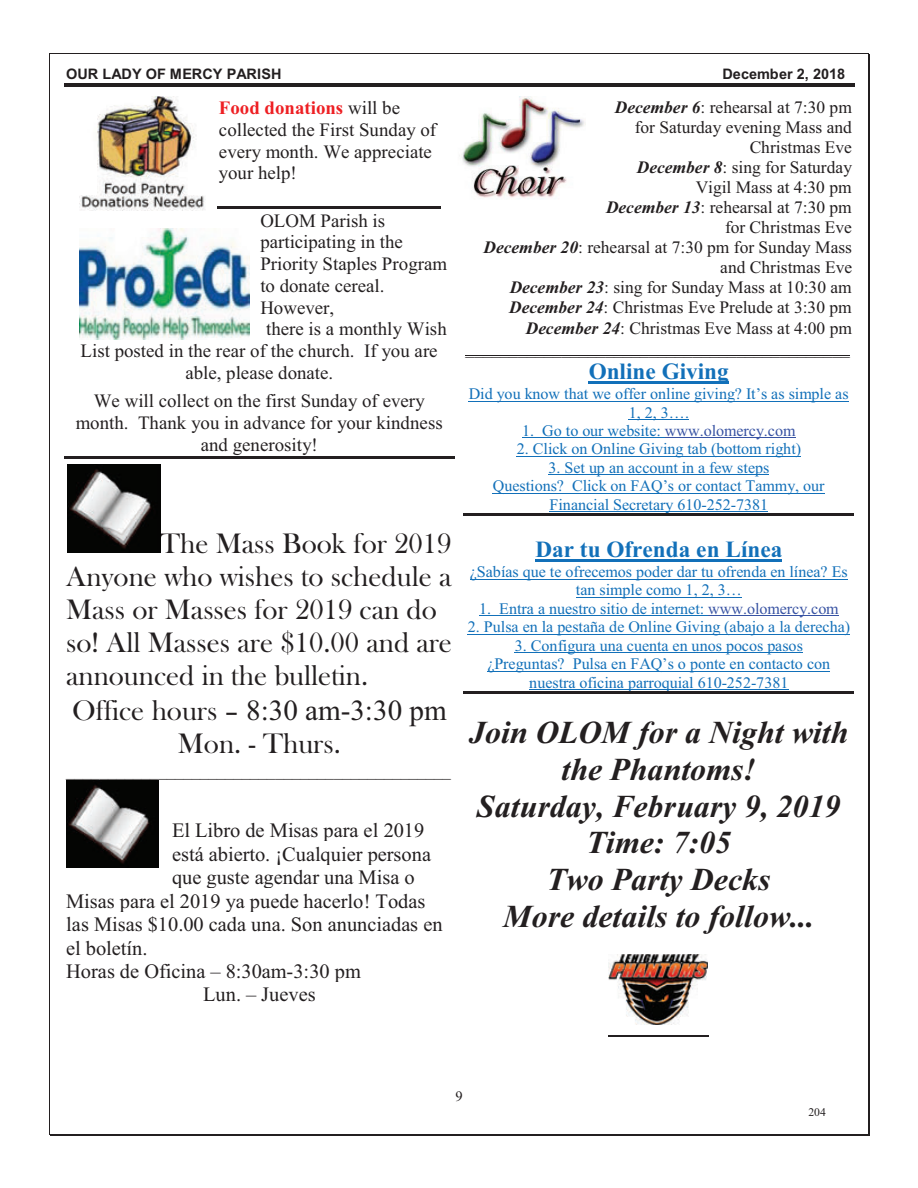
<style>
.page{position:relative;width:918px;height:1188px;background:#fff}
.page>*{position:absolute;margin:0;border:0;box-sizing:border-box;transform-origin:0 0}
.t1{font:italic 700 31.95px/36.8px "Times New Roman";color:#231f20;text-align:center}
.t2{font:29.1px/33.2px "Bask Old Face";color:#231f20}
.t3{font:29.1px "Times New Roman";color:#231f20}
.t4{font:700 23.25px "Times New Roman";color:#1270b9}
.t5{font:20.4px "Times New Roman";color:#231f20}
.t6{font:18.9px/21.8px "Times New Roman";color:#231f20}
.t7{font:17.4px/20.1px "Times New Roman";color:#231f20;text-align:right}
.t8{font:16.8px "Times New Roman";color:#231f20}
.t9{font:16.05px/18.5px "Times New Roman";color:#1270b9;text-align:center}
.t10{font:700 14.55px "Arial";color:#231f20}
.t11{font:14.55px "Times New Roman";color:#231f20}
.t12{font:11.7px "Times New Roman";color:#231f20}
.s1{font-weight:700;color:#ee1f23}
.s2{font-family:"Bask Old Face"}
.s3{font-weight:700;font-style:italic}
.s4{color:#3853a3}
</style>
<div class="page">
<hr style="left:64px;top:83px;width:790px;height:3px;background:#231f20">
<hr style="left:217px;top:207px;width:223px;height:2px;background:#231f20">
<hr style="left:64px;top:456px;width:391px;height:2px;background:#231f20">
<hr style="left:466px;top:356px;width:384px;height:1px;background:#231f20">
<hr style="left:589px;top:382px;width:140px;height:2px;background:#1270b9">
<hr style="left:469px;top:401px;width:380px;height:1px;background:#1270b9">
<hr style="left:629px;top:419px;width:60px;height:1px;background:#1270b9">
<hr style="left:522px;top:438px;width:143px;height:1px;background:#1270b9">
<hr style="left:665px;top:438px;width:131px;height:1px;background:#3853a3">
<hr style="left:517px;top:456px;width:284px;height:1px;background:#1270b9">
<hr style="left:549px;top:474px;width:220px;height:1px;background:#1270b9">
<hr style="left:493px;top:493px;width:332px;height:1px;background:#1270b9">
<hr style="left:550px;top:512px;width:218px;height:1px;background:#1270b9">
<hr style="left:464px;top:513px;width:390px;height:2px;background:#231f20">
<hr style="left:535px;top:560px;width:247px;height:2px;background:#1270b9">
<hr style="left:470px;top:579px;width:378px;height:1px;background:#1270b9">
<hr style="left:576px;top:597px;width:166px;height:1px;background:#1270b9">
<hr style="left:479px;top:616px;width:229px;height:1px;background:#1270b9">
<hr style="left:708px;top:616px;width:131px;height:1px;background:#3853a3">
<hr style="left:468px;top:634px;width:382px;height:1px;background:#1270b9">
<hr style="left:515px;top:652px;width:288px;height:1px;background:#1270b9">
<hr style="left:487px;top:671px;width:343px;height:1px;background:#1270b9">
<hr style="left:529px;top:689px;width:260px;height:1px;background:#1270b9">
<hr style="left:464px;top:691px;width:390px;height:2px;background:#231f20">
<hr style="left:609px;top:1035px;width:100px;height:1px;background:#231f20">
<img style="left:67px;top:465px;width:93px;height:87px">
<img style="left:609px;top:954px;width:99px;height:71px">
<img style="left:79px;top:229px;width:170px;height:110px">
<img style="left:79px;top:96px;width:126px;height:115px">
<img style="left:66px;top:780px;width:93px;height:88px">
<img style="left:462px;top:96px;width:124px;height:103px">
<hr style="left:49px;top:53px;width:820px;height:1px;background:#231f20">
<hr style="left:49px;top:54px;width:1px;height:1080px;background:#231f20">
<hr style="left:868px;top:54px;width:1px;height:1080px;background:#231f20">
<hr style="left:50px;top:1134px;width:818px;height:1px;background:#231f20">
<p class="t10" style="left:66px;top:68px;width:217px">OUR LADY OF MERCY PARISH</p>
<p class="t10" style="left:722px;top:68px;width:124px">December 2, 2018</p>
<p class="t6" style="left:219px;top:99px;width:219px"><span class="s1">Food donations</span> will be collected the First Sunday of every month. We appreciate your help!</p>
<p class="t6" style="left:260px;top:211px;width:126px">OLOM Parish is</p>
<p class="t6" style="left:260px;top:233px;width:144px">participating in the</p>
<p class="t6" style="left:260px;top:255px;width:188px">Priority Staples Program</p>
<p class="t6" style="left:260px;top:276px;width:126px">to donate cereal.</p>
<p class="t6" style="left:260px;top:298px;width:75px">However,</p>
<p class="t6" style="left:266px;top:320px;width:182px">there is a monthly Wish</p>
<p class="t6" style="left:81px;top:342px;width:359px">List posted in the rear of the church. If you are</p>
<p class="t6" style="left:185px;top:363px;width:149px">able, please donate.</p>
<p class="t6" style="left:76px;top:392px;width:368px;text-align:center">We will collect on the first Sunday of every month. Thank you in advance for your kindness and generosity!</p>
<h2 class="t2" style="left:66px;top:526px;width:387px;text-indent:94px">The Mass Book for 2019<br>Anyone who wishes to schedule a<br>Mass or Masses for 2019 can do so! All Masses are $10.00 and are announced in the bulletin.</h2>
<h2 class="t3" style="left:72px;top:700px;width:376px"><span class="s2">Office hours –</span> 8:30 am-3:30 pm</h2>
<h2 class="t2" style="left:178px;top:727px;width:164px">Mon. - Thurs.</h2>
<p class="t8" style="left:66px;top:765px;width:386px">______________________________________________</p>
<p class="t5" style="left:172px;top:823px;width:254px">El Libro de Misas para el 2019</p>
<p class="t5" style="left:172px;top:847px;width:261px">está abierto. ¡Cualquier persona</p>
<p class="t5" style="left:172px;top:870px;width:244px">que guste agendar una Misa o</p>
<p class="t5" style="left:66px;top:894px;width:361px">Misas para el 2019 ya puede hacerlo! Todas</p>
<p class="t5" style="left:66px;top:917px;width:378px">las Misas $10.00 cada una. Son anunciadas en</p>
<p class="t5" style="left:66px;top:940px;width:83px">el boletín.</p>
<p class="t5" style="left:66px;top:964px;width:296px">Horas de Oficina – 8:30am-3:30 pm</p>
<p class="t5" style="left:203px;top:987px;width:114px">Lun. – Jueves</p>
<p class="t7" style="left:466px;top:98px;width:388px"><span class="s3">December 6</span>: rehearsal at 7:30 pm<br>for Saturday evening Mass and<br>Christmas Eve<br><span class="s3">December 8</span>: sing for Saturday<br>Vigil Mass at 4:30 pm<br><span class="s3">December 13</span>: rehearsal at 7:30 pm<br>for Christmas Eve<br><span class="s3">December 20</span>: rehearsal at 7:30 pm for Sunday Mass and Christmas Eve<br><span class="s3">December 23</span>: sing for Sunday Mass at 10:30 am<br><span class="s3">December 24</span>: Christmas Eve Prelude at 3:30 pm<br><span class="s3">December 24</span>: Christmas Eve Mass at 4:00 pm ____________________________________________</p>
<h3 class="t4" style="left:589px;top:364px;width:142px">Online Giving</h3>
<p class="t9" style="left:469px;top:386px;width:381px">Did you know that we offer online giving? It’s as simple as<br>1, 2, 3….</p>
<p class="t9" style="left:522px;top:423px;width:275px">1. Go to our website: <span class="s4">www.olomercy.com</span></p>
<p class="t9" style="left:517px;top:441px;width:286px">2. Click on Online Giving tab (bottom right)</p>
<p class="t9" style="left:493px;top:460px;width:333px">3. Set up an account in a few steps<br>Questions? Click on FAQ’s or contact Tammy, our<br>Financial Secretary 610-252-7381</p>
<h3 class="t4" style="left:535px;top:542px;width:248px">Dar tu Ofrenda en Línea</h3>
<p class="t9" style="left:470px;top:564px;width:379px">¿Sabías que te ofrecemos poder dar tu ofrenda en línea? Es tan simple como 1, 2, 3…</p>
<p class="t9" style="left:479px;top:601px;width:361px">1. Entra a nuestro sitio de internet: <span class="s4">www.olomercy.com</span></p>
<p class="t9" style="left:468px;top:619px;width:384px">2. Pulsa en la pestaña de Online Giving (abajo a la derecha)</p>
<p class="t9" style="left:487px;top:637px;width:344px">3. Configura una cuenta en unos pocos pasos ¿Preguntas? Pulsa en FAQ’s o ponte en contacto con nuestra oficina parroquial 610-252-7381</p>
<h1 class="t1" style="left:469px;top:717px;width:381px">Join OLOM for a Night with the Phantoms!<br>Saturday, February 9, 2019<br>Time: 7:05<br>Two Party Decks<br>More details to follow...</h1>
<p class="t11" style="left:455px;top:1091px;width:9px">9</p>
<p class="t12" style="left:808px;top:1107px;width:19px">204</p>
</div>
